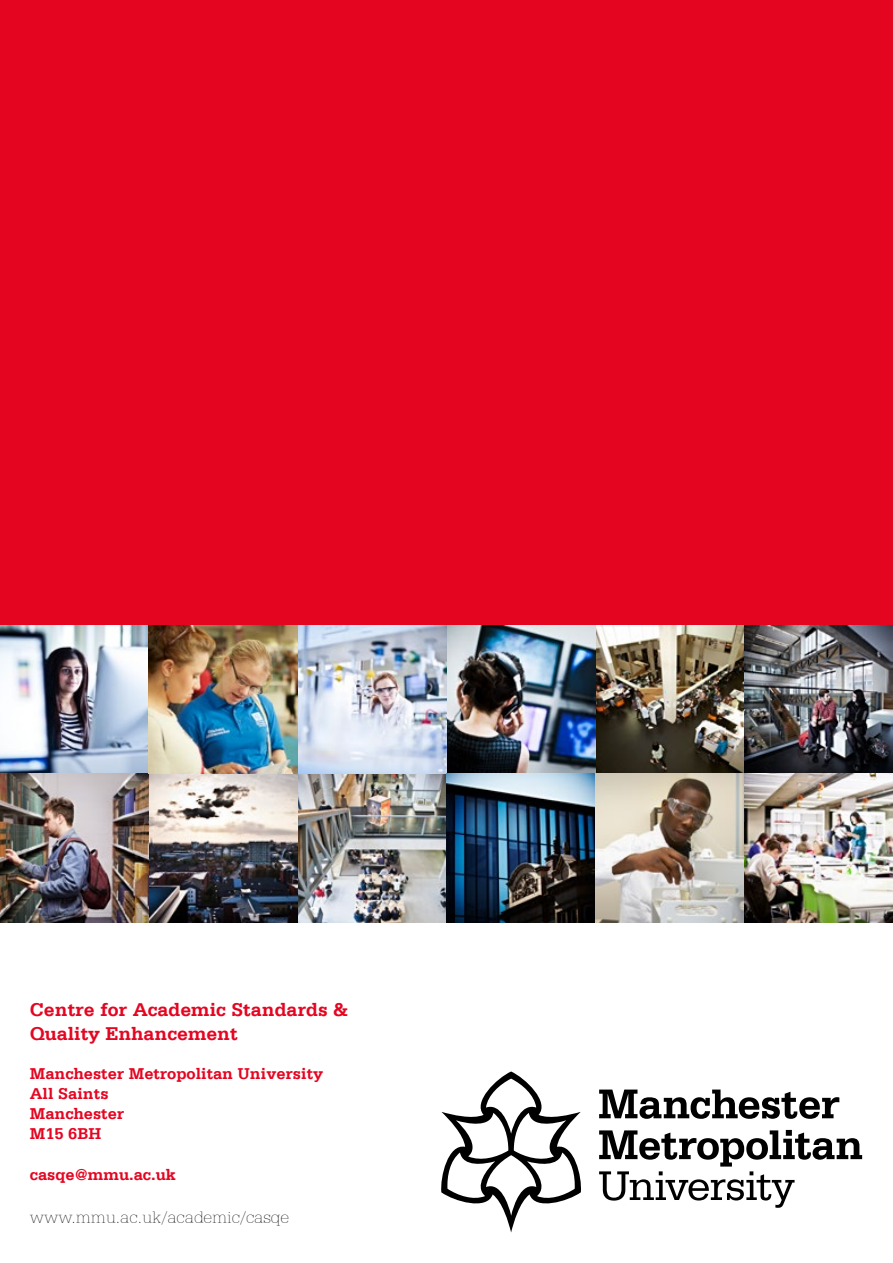
<style>
.page{position:relative;width:893px;height:1263px;background:#e40521}
.page>*{position:absolute;margin:0;border:0;box-sizing:border-box;transform-origin:0 0}
.t1{font:700 19.5px/23.4px "Serifa Std";color:#e40521}
.t2{font:100 18px "Serifa BT";color:#000}
.t3{font:700 16.5px/19.8px "Serifa Std";color:#e40521}
</style>
<div class="page">
<img style="left:0;top:625px;width:893px;height:298px">
<div style="left:0;top:923px;width:893px;height:339px;background:#fff"></div>
<svg style="left:441px;top:1071px;width:140px;height:161px"></svg>
<svg style="left:599px;top:1089px;width:240px;height:30px"></svg>
<svg style="left:599px;top:1130px;width:263px;height:78px"></svg>
<p class="t1" style="left:30px;top:998px;width:320px">Centre for Academic Standards &amp;<br>Quality Enhancement</p>
<p class="t3" style="left:30px;top:1064px;width:295px">Manchester Metropolitan University<br>All Saints<br>Manchester<br>M15 6BH</p>
<p class="t3" style="left:30px;top:1165px;width:148px">casqe@mmu.ac.uk</p>
<p class="t2" style="left:30px;top:1207px;width:261px">www.mmu.ac.uk/academic/casqe</p>
</div>
